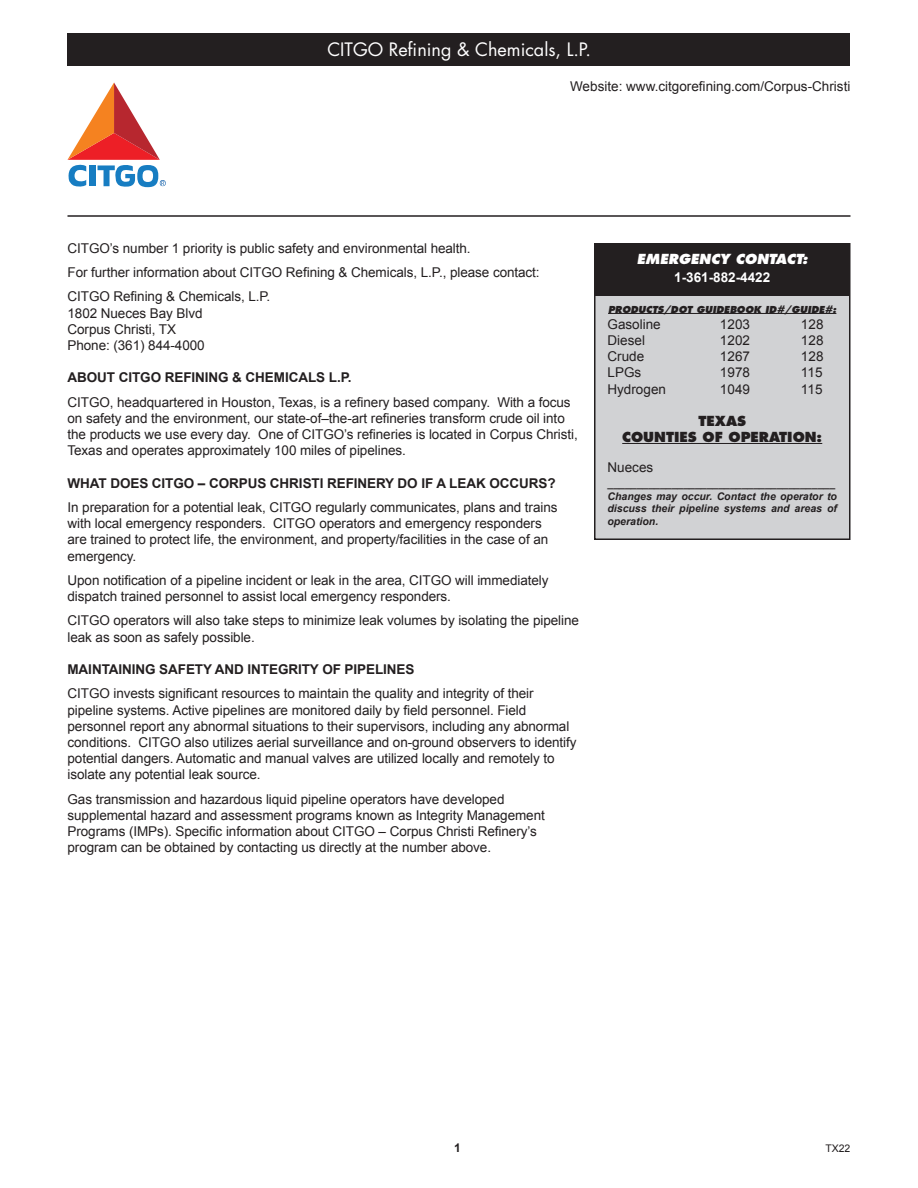
<style>
.page{position:relative;width:918px;height:1188px;background:#fff}
.page>*{position:absolute;margin:0;border:0;box-sizing:border-box;transform-origin:0 0}
.t1{font:18px "Futura";color:#fff}
.t2{font:13.5px/16.2px "Arial";letter-spacing:-.005em;color:#231f20}
.t3{font:700 13.5px "Arial";letter-spacing:-.005em;color:#231f20}
.t4{font:800 13.5px "Futura";color:#231f20}
.t5{font:italic 800 13.5px "Futura";color:#fff}
.t6{font:700 13.5px "Arial";color:#fff}
.t7{font:700 12px "Arial";color:#231f20}
.t8{font:italic 700 10.5px/12.6px "Arial";color:#231f20;text-align:justify}
.t9{font:10.5px "Arial";color:#231f20}
.t10{font:italic 800 9.3px "Futura";color:#231f20}
</style>
<div class="page">
<hr style="left:68px;top:215px;width:782px;height:2px;background:#231f20">
<div style="left:68px;top:34px;width:782px;height:32px;background:#231f20"></div>
<div style="left:595px;top:244px;width:255px;height:295px;background:#d1d2d4"></div>
<div style="left:594px;top:243px;width:256px;height:297px;border:2px solid #231f20"></div>
<div style="left:594px;top:244px;width:256px;height:52px;background:#231f20"></div>
<hr style="left:608px;top:313px;width:228px;height:1px;background:#231f20">
<hr style="left:622px;top:443px;width:200px;height:1px;background:#231f20">
<svg style="left:68px;top:83px;width:98px;height:104px"></svg>
<p class="t1" style="left:327px;top:38px;width:265px">CITGO Refining &amp; Chemicals, L.P.</p>
<p class="t2" style="left:570px;top:78px;width:282px">Website: www.citgorefining.com/Corpus-Christi</p>
<p class="t2" style="left:68px;top:240px;width:405px">CITGO’s number 1 priority is public safety and environmental health.</p>
<p class="t2" style="left:68px;top:264px;width:474px">For further information about CITGO Refining &amp; Chemicals, L.P., please contact:</p>
<p class="t2" style="left:68px;top:289px;width:204px">CITGO Refining &amp; Chemicals, L.P.</p>
<p class="t2" style="left:68px;top:305px;width:137px">1802 Nueces Bay Blvd</p>
<p class="t2" style="left:68px;top:321px;width:110px">Corpus Christi, TX</p>
<p class="t2" style="left:68px;top:337px;width:139px">Phone: (361) 844-4000</p>
<p class="t3" style="left:68px;top:369px;width:286px">ABOUT CITGO REFINING &amp; CHEMICALS L.P.</p>
<p class="t2" style="left:68px;top:394px;width:512px">CITGO, headquartered in Houston, Texas, is a refinery based company. With a focus on safety and the environment, our state-of–the-art refineries transform crude oil into the products we use every day. One of CITGO’s refineries is located in Corpus Christi, Texas and operates approximately 100 miles of pipelines.</p>
<p class="t3" style="left:68px;top:474px;width:490px">WHAT DOES CITGO – CORPUS CHRISTI REFINERY DO IF A LEAK OCCURS?</p>
<p class="t2" style="left:68px;top:499px;width:492px">In preparation for a potential leak, CITGO regularly communicates, plans and trains with local emergency responders. CITGO operators and emergency responders are trained to protect life, the environment, and property/facilities in the case of an emergency.</p>
<p class="t2" style="left:68px;top:572px;width:483px">Upon notification of a pipeline incident or leak in the area, CITGO will immediately dispatch trained personnel to assist local emergency responders.</p>
<p class="t2" style="left:68px;top:613px;width:513px">CITGO operators will also take steps to minimize leak volumes by isolating the pipeline leak as soon as safely possible.</p>
<p class="t3" style="left:68px;top:660px;width:348px">MAINTAINING SAFETY AND INTEGRITY OF PIPELINES</p>
<p class="t2" style="left:68px;top:686px;width:511px">CITGO invests significant resources to maintain the quality and integrity of their pipeline systems. Active pipelines are monitored daily by field personnel. Field personnel report any abnormal situations to their supervisors, including any abnormal conditions. CITGO also utilizes aerial surveillance and on-ground observers to identify potential dangers. Automatic and manual valves are utilized locally and remotely to isolate any potential leak source.</p>
<p class="t2" style="left:68px;top:791px;width:479px">Gas transmission and hazardous liquid pipeline operators have developed supplemental hazard and assessment programs known as Integrity Management Programs (IMPs). Specific information about CITGO – Corpus Christi Refinery’s program can be obtained by contacting us directly at the number above.</p>
<p class="t5" style="left:637px;top:250px;width:172px">EMERGENCY CONTACT:</p>
<p class="t6" style="left:674px;top:268px;width:98px">1-361-882-4422</p>
<p class="t10" style="left:608px;top:303px;width:230px">PRODUCTS/DOT GUIDEBOOK ID#/GUIDE#:</p>
<p class="t2" style="left:608px;top:316px;width:55px">Gasoline</p>
<p class="t2" style="left:720px;top:316px;width:32px">1203</p>
<p class="t2" style="left:801px;top:316px;width:24px">128</p>
<p class="t2" style="left:608px;top:332px;width:39px">Diesel</p>
<p class="t2" style="left:720px;top:332px;width:32px">1202</p>
<p class="t2" style="left:801px;top:332px;width:24px">128</p>
<p class="t2" style="left:608px;top:348px;width:38px">Crude</p>
<p class="t2" style="left:720px;top:348px;width:32px">1267</p>
<p class="t2" style="left:801px;top:348px;width:24px">128</p>
<p class="t2" style="left:608px;top:365px;width:35px">LPGs</p>
<p class="t2" style="left:720px;top:365px;width:32px">1978</p>
<p class="t2" style="left:801px;top:365px;width:23px">115</p>
<p class="t2" style="left:608px;top:381px;width:60px">Hydrogen</p>
<p class="t2" style="left:720px;top:381px;width:32px">1049</p>
<p class="t2" style="left:801px;top:381px;width:23px">115</p>
<p class="t4" style="left:698px;top:412px;width:49px">TEXAS</p>
<p class="t4" style="left:622px;top:429px;width:202px">COUNTIES OF OPERATION:</p>
<p class="t2" style="left:608px;top:459px;width:47px">Nueces</p>
<p class="t8" style="left:608px;top:477px;width:229px">_______________________________________</p>
<p class="t8" style="left:608px;top:490px;width:231px">Changes may occur. Contact the operator to discuss their pipeline systems and areas of operation.</p>
<p class="t7" style="left:454px;top:1140px;width:8px">1</p>
<p class="t9" style="left:825px;top:1141px;width:27px">TX22</p>
</div>
